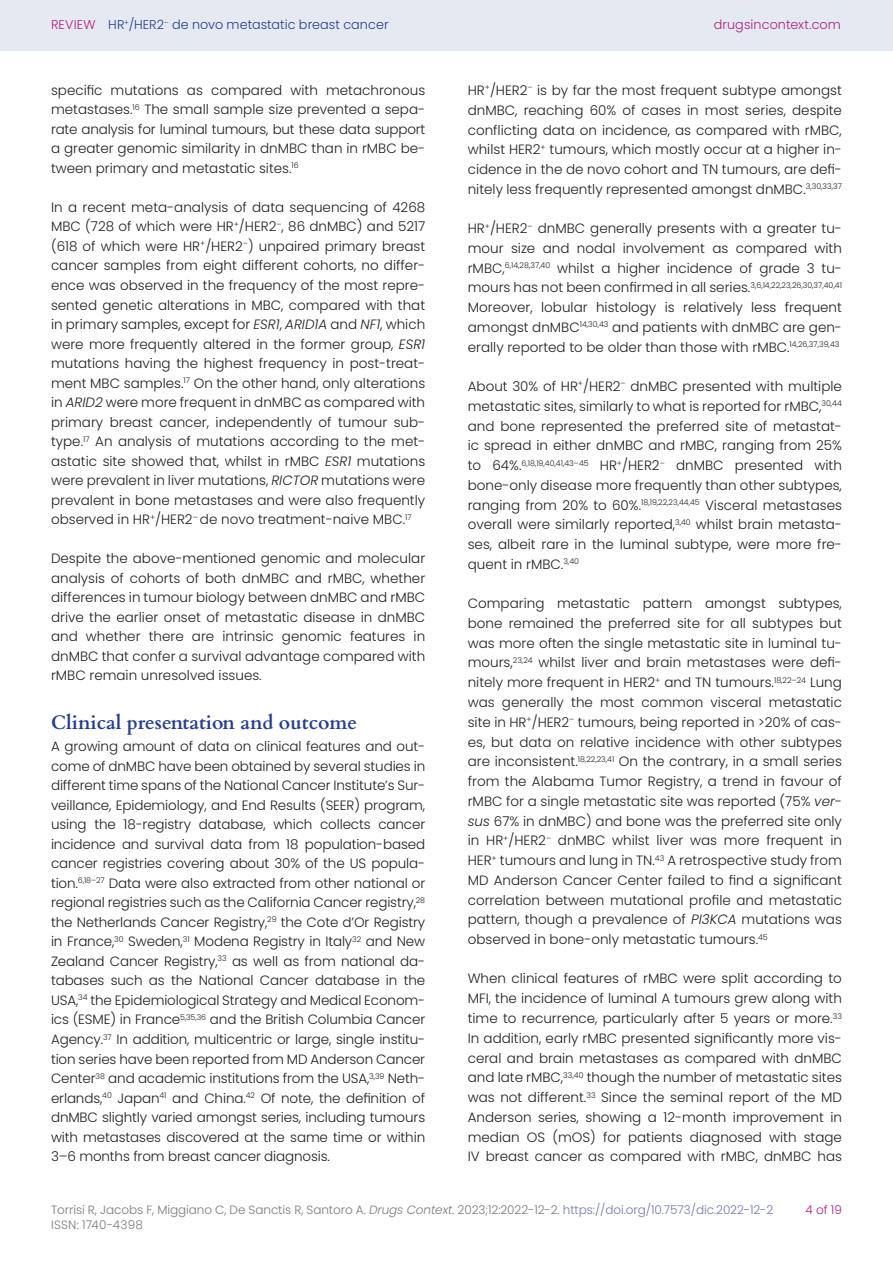
<style>
.page{position:relative;width:893px;height:1263px;background:#fff}
.page>*{position:absolute;margin:0;border:0;box-sizing:border-box;transform-origin:0 0}
.t1{font:700 19.5px "Cardo";color:#243d91}
.Body_Black{font:300 13.5px/19.8px "Poppins";color:#231f20;text-align:justify}
.Body_Black_First{font:300 13.5px/19.5px "Poppins";letter-spacing:-.01em;color:#231f20;text-align:justify}
.t2{font:300 12.75px "Poppins";letter-spacing:.01em;color:#243d91}
.t3{font:300 12.75px "Poppins";letter-spacing:.01em;color:#b21f81}
.t4{font:300 12px "Poppins";letter-spacing:-.005em;color:#7c7878}
.t5{font:300 12px "Poppins";letter-spacing:.015em;color:#7c7878}
.t6{font:300 12px "Poppins";color:#b21f81}
.s1{color:#b21f81}
.s2{font-style:italic}
.s3{color:#7376b2}
</style>
<div class="page">
<div style="left:0;top:0;width:893px;height:51px;background:#e5eaf2"></div>
<p class="t2" style="left:51px;top:17px;width:339px"><span class="s1">REVIEW</span> HR<sup>+</sup>/HER2<sup>–</sup> de novo metastatic breast cancer</p>
<p class="t3" style="left:714px;top:17px;width:129px">drugsincontext.com</p>
<p class="Body_Black" style="left:51px;top:81px;width:376px">specific mutations as compared with metachronous metastases.<sup>16</sup> The small sample size prevented a sepa&shy;rate analysis for luminal tumours, but these data support a greater genomic similarity in dnMBC than in rMBC be&shy;tween primary and metastatic sites.<sup>16</sup></p>
<p class="Body_Black" style="left:51px;top:198px;width:376px">In a recent meta-analysis of data sequencing of 4268<br>MBC (728 of which were HR<sup>+</sup>/HER2<sup>–</sup>, 86 dnMBC) and 5217 (618 of which were HR<sup>+</sup>/HER2<sup>–</sup>) unpaired primary breast cancer samples from eight different cohorts, no differ&shy;ence was observed in the frequency of the most repre&shy;sented genetic alterations in MBC, compared with that in primary samples, except for <span class="s2">ESR1</span>, <span class="s2">ARID1A</span> and <span class="s2">NF1</span>, which were more frequently altered in the former group, <span class="s2">ESR1 </span>mutations having the highest frequency in post-treat&shy;ment MBC samples.<sup>17</sup> On the other hand, only alterations in <span class="s2">ARID2</span> were more frequent in dnMBC as compared with primary breast cancer, independently of tumour sub&shy;type.<sup>17</sup> An analysis of mutations according to the met&shy;astatic site showed that, whilst in rMBC <span class="s2">ESR1</span> mutations were prevalent in liver mutations, <span class="s2">RICTOR</span> mutations were prevalent in bone metastases and were also frequently observed in HR<sup>+</sup>/HER2<sup>–</sup> de novo treatment-naive MBC.<sup>17</sup></p>
<p class="Body_Black" style="left:51px;top:549px;width:376px">Despite the above-mentioned genomic and molecular analysis of cohorts of both dnMBC and rMBC, whether differences in tumour biology between dnMBC and rMBC drive the earlier onset of metastatic disease in dnMBC and whether there are intrinsic genomic features in dnMBC that confer a survival advantage compared with rMBC remain unresolved issues.</p>
<h2 class="t1" style="left:51px;top:707px;width:308px">Clinical presentation and outcome</h2>
<p class="Body_Black_First" style="left:51px;top:737px;width:376px">A growing amount of data on clinical features and out&shy;come of dnMBC have been obtained by several studies in different time spans of the National Cancer Institute’s Sur&shy;veillance, Epidemiology, and End Results (SEER) program, using the 18-registry database, which collects cancer incidence and survival data from 18 population-based cancer registries covering about 30% of the US popula&shy;tion.<sup>6,18–27</sup> Data were also extracted from other national or regional registries such as the California Cancer registry,<sup>28 </sup>the Netherlands Cancer Registry,<sup>29</sup> the Cote d’Or Registry in France,<sup>30</sup> Sweden,<sup>31</sup> Modena Registry in Italy<sup>32</sup> and New Zealand Cancer Registry,<sup>33</sup> as well as from national da&shy;tabases such as the National Cancer database in the USA,<sup>34</sup> the Epidemiological Strategy and Medical Econom&shy;ics (ESME) in France<sup>5,35,36</sup> and the British Columbia Cancer Agency.<sup>37</sup> In addition, multicentric or large, single institu&shy;tion series have been reported from MD Anderson Cancer Center<sup>38</sup> and academic institutions from the USA,<sup>3,39</sup> Neth&shy;erlands,<sup>40</sup> Japan<sup>41</sup> and China.<sup>42</sup> Of note, the definition of dnMBC slightly varied amongst series, including tumours with metastases discovered at the same time or within 3–6 months from breast cancer diagnosis.</p>
<p class="Body_Black" style="left:468px;top:80px;width:376px">HR<sup>+</sup>/HER2<sup>–</sup> is by far the most frequent subtype amongst dnMBC, reaching 60% of cases in most series, despite conflicting data on incidence, as compared with rMBC, whilst HER2<sup>+</sup> tumours, which mostly occur at a higher in&shy;cidence in the de novo cohort and TN tumours, are defi&shy;nitely less frequently represented amongst dnMBC.<sup>3,30,33,37</sup></p>
<p class="Body_Black" style="left:468px;top:218px;width:376px">HR<sup>+</sup>/HER2<sup>–</sup> dnMBC generally presents with a greater tu&shy;mour size and nodal involvement as compared with rMBC,<sup>6,14,28,37,40</sup> whilst a higher incidence of grade 3 tu&shy;mours has not been confirmed in all series.<sup>3,6,14,22,23,26,30,37,40,41<br></sup>Moreover, lobular histology is relatively less frequent amongst dnMBC<sup>14,30,43</sup> and patients with dnMBC are gen&shy;erally reported to be older than those with rMBC.<sup>14,26,37,39,43</sup></p>
<p class="Body_Black" style="left:468px;top:376px;width:376px">About 30% of HR<sup>+</sup>/HER2<sup>–</sup> dnMBC presented with multiple metastatic sites, similarly to what is reported for rMBC,<sup>30,44 </sup>and bone represented the preferred site of metastat&shy;ic spread in either dnMBC and rMBC, ranging from 25% to 64%.<sup>6,18,19,40,41,43–45</sup> HR<sup>+</sup>/HER2<sup>–</sup> dnMBC presented with bone-only disease more frequently than other subtypes, ranging from 20% to 60%.<sup>18,19,22,23,44,45</sup> Visceral metastases overall were similarly reported,<sup>3,40</sup> whilst brain metasta&shy;ses, albeit rare in the luminal subtype, were more fre&shy;quent in rMBC.<sup>3,40</sup></p>
<p class="Body_Black" style="left:468px;top:594px;width:376px">Comparing metastatic pattern amongst subtypes, bone remained the preferred site for all subtypes but was more often the single metastatic site in luminal tu&shy;mours,<sup>23,24</sup> whilst liver and brain metastases were defi&shy;nitely more frequent in HER2<sup>+</sup> and TN tumours.<sup>18,22–24</sup> Lung was generally the most common visceral metastatic site in HR<sup>+</sup>/HER2<sup>–</sup> tumours, being reported in &gt;20% of cas&shy;es, but data on relative incidence with other subtypes are inconsistent.<sup>18,22,23,41</sup> On the contrary, in a small series from the Alabama Tumor Registry, a trend in favour of rMBC for a single metastatic site was reported (75% <span class="s2">ver&shy;sus</span> 67% in dnMBC) and bone was the preferred site only in HR<sup>+</sup>/HER2<sup>–</sup> dnMBC whilst liver was more frequent in HER<sup>+</sup> tumours and lung in TN.<sup>43</sup> A retrospective study from MD Anderson Cancer Center failed to find a significant correlation between mutational profile and metastatic pattern, though a prevalence of <span class="s2">PI3KCA</span> mutations was observed in bone-only metastatic tumours.<sup>45</sup></p>
<p class="Body_Black" style="left:468px;top:969px;width:376px">When clinical features of rMBC were split according to MFI, the incidence of luminal A tumours grew along with time to recurrence, particularly after 5 years or more.<sup>33<br></sup>In addition, early rMBC presented significantly more vis&shy;ceral and brain metastases as compared with dnMBC and late rMBC,<sup>33,40</sup> though the number of metastatic sites was not different.<sup>33</sup> Since the seminal report of the MD Anderson series, showing a 12-month improvement in median OS (mOS) for patients diagnosed with stage IV breast cancer as compared with rMBC, dnMBC has</p>
<p class="t4" style="left:51px;top:1203px;width:724px">Torrisi R, Jacobs F, Miggiano C, De Sanctis R, Santoro A. <span class="s2">Drugs Context</span>. 2023;12:2022-12-2. <span class="s3">https://doi.org/10.7573/dic.2022-12-2</span></p>
<p class="t6" style="left:805px;top:1203px;width:38px">4 of 19</p>
<p class="t5" style="left:51px;top:1218px;width:93px">ISSN: 1740-4398</p>
</div>
